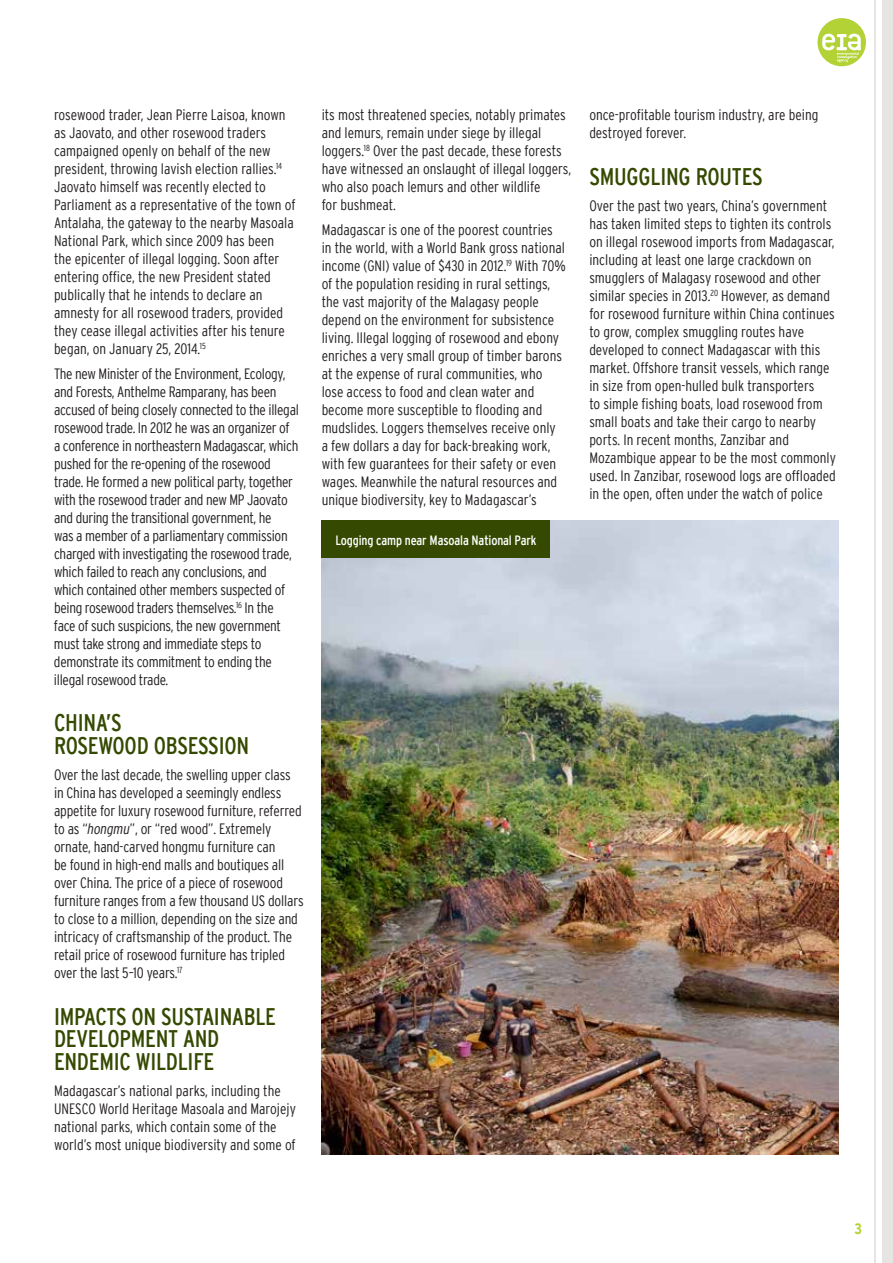
<style>
.page{position:relative;width:893px;height:1263px;background:#fff}
.page>*{position:absolute;margin:0;border:0;box-sizing:border-box;transform-origin:0 0}
.t1{font:condensed 24px/22.5px "Interstate";letter-spacing:-.01em;color:#354900}
.t2{font:300 condensed 15px/18px "Interstate";letter-spacing:-.005em;color:#231f20}
.t3{font:700 condensed 15px "Interstate";color:#b3d235}
.t4{font:condensed 13.5px "Interstate";letter-spacing:-.01em;color:#fff}
.s1{font-style:italic}
</style>
<div class="page">
<svg style="left:817px;top:18px;width:49px;height:48px"></svg>
<div style="left:882px;top:0;width:11px;height:1263px;background:#e6e5e4"></div>
<hr style="left:874px;top:0;width:1px;height:1263px;background:#e6e5e4">
<img style="left:322px;top:520px;width:516px;height:635px">
<div style="left:322px;top:520px;width:228px;height:38px;background:#354900"></div>
<p class="t2" style="left:54px;top:106px;width:243px">rosewood trader, Jean Pierre Laisoa, known as Jaovato, and other rosewood traders campaigned openly on behalf of the new president, throwing lavish election rallies.<sup>14<br></sup>Jaovato himself was recently elected to Parliament as a representative of the town of Antalaha, the gateway to the nearby Masoala National Park, which since 2009 has been the epicenter of illegal logging. Soon after entering office, the new President stated publically that he intends to declare an amnesty for all rosewood traders, provided they cease illegal activities after his tenure began, on January 25, 2014.<sup>15</sup></p>
<p class="t2" style="left:54px;top:364px;width:246px">The new Minister of the Environment, Ecology, and Forests, Anthelme Ramparany, has been accused of being closely connected to the illegal rosewood trade. In 2012 he was an organizer of a conference in northeastern Madagascar, which pushed for the re-opening of the rosewood trade. He formed a new political party, together with the rosewood trader and new MP Jaovato and during the transitional government, he<br>was a member of a parliamentary commission charged with investigating the rosewood trade, which failed to reach any conclusions, and which contained other members suspected of being rosewood traders themselves.<sup>16</sup> In the face of such suspicions, the new government must take strong and immediate steps to demonstrate its commitment to ending the illegal rosewood trade.</p>
<h1 class="t1" style="left:54px;top:711px;width:197px">CHINA’S<br>ROSEWOOD OBSESSI ON</h1>
<p class="t2" style="left:54px;top:766px;width:251px">Over the last decade, the swelling upper class in China has developed a seemingly endless appetite for luxury rosewood furniture, referred to as “<span class="s1">hongmu</span>”, or “red wood”. Extremely ornate, hand-carved hongmu furniture can<br>be found in high-end malls and boutiques all over China. The price of a piece of rosewood furniture ranges from a few thousand US dollars to close to a million, depending on the size and intricacy of craftsmanship of the product. The retail price of rosewood furniture has tripled over the last 5–10 years.<sup>17</sup></p>
<h1 class="t1" style="left:54px;top:1005px;width:223px">IMPACTS ON SUSTAINABLE<br>DEVELOPMENT AND<br>ENDEMIC WILDLIFE</h1>
<p class="t2" style="left:54px;top:1082px;width:243px">Madagascar’s national parks, including the UNESCO World Heritage Masoala and Marojejy national parks, which contain some of the world’s most unique biodiversity and some of</p>
<p class="t2" style="left:322px;top:106px;width:251px">its most threatened species, notably primates and lemurs, remain under siege by illegal loggers.<sup>18</sup> Over the past decade, these forests have witnessed an onslaught of illegal loggers, who also poach lemurs and other wildlife<br>for bushmeat.</p>
<p class="t2" style="left:322px;top:220px;width:246px">Madagascar is one of the poorest countries in the world, with a World Bank gross national income (GNI) value of $430 in 2012.<sup>19</sup> With 70% of the population residing in rural settings, the vast majority of the Malagasy people depend on the environment for subsistence living. Illegal logging of rosewood and ebony enriches a very small group of timber barons at the expense of rural communities, who lose access to food and clean water and become more susceptible to flooding and mudslides. Loggers themselves receive only a few dollars a day for back-breaking work, with few guarantees for their safety or even wages. Meanwhile the natural resources and unique biodiversity, key to Madagascar’s</p>
<p class="t4" style="left:335px;top:532px;width:203px">LOGGING CAMP NEAR MASOALA NATIONAL PARK</p>
<p class="t2" style="left:589px;top:106px;width:231px">once-profitable tourism industry, are being destroyed forever.</p>
<h1 class="t1" style="left:589px;top:165px;width:173px">SMUGGLING ROUTES</h1>
<p class="t2" style="left:589px;top:196px;width:248px">Over the past two years, China’s government has taken limited steps to tighten its controls on illegal rosewood imports from Madagascar, including at least one large crackdown on smugglers of Malagasy rosewood and other similar species in 2013.<sup>20</sup> However, as demand for rosewood furniture within China continues to grow, complex smuggling routes have developed to connect Madagascar with this market. Offshore transit vessels, which range in size from open-hulled bulk transporters<br>to simple fishing boats, load rosewood from small boats and take their cargo to nearby ports. In recent months, Zanzibar and Mozambique appear to be the most commonly used. In Zanzibar, rosewood logs are offloaded in the open, often under the watch of police</p>
<p class="t3" style="left:854px;top:1220px;width:9px">3</p>
</div>
